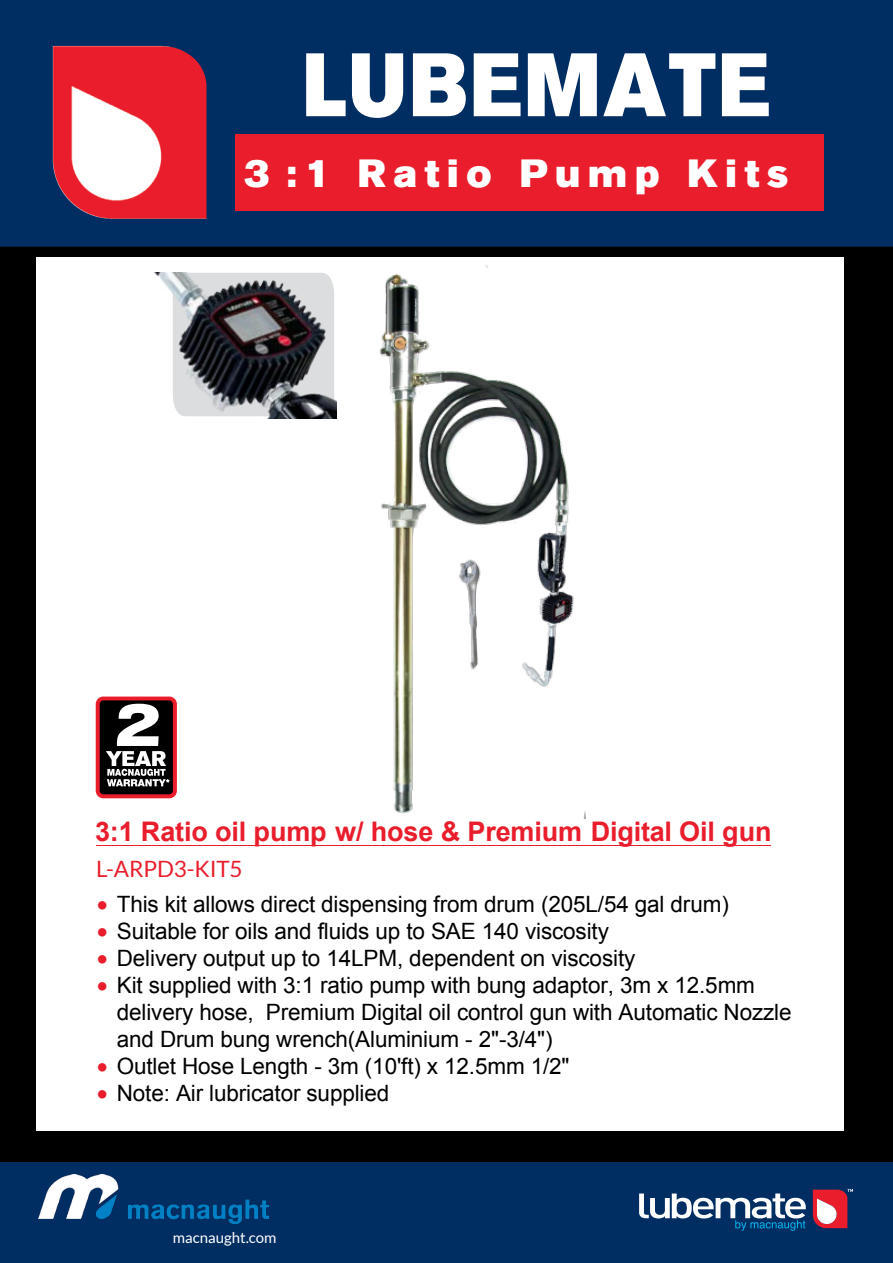
<style>
.page{position:relative;width:893px;height:1263px;background:#fff}
.page>*{position:absolute;margin:0;border:0;box-sizing:border-box;transform-origin:0 0}
.t1{font:89.1px "Akzidenz Grotesk Pro Super";letter-spacing:.035em;color:#fff;scale:.89 1}
.t2{font:39px "Akzidenz Grotesk Pro Super";letter-spacing:.2em;color:#fff}
.t3{font:700 27px "Arial";letter-spacing:-.005em;color:#ea1d2c}
.t4{font:22.5px/27px "Arial";letter-spacing:-.005em;color:#000}
.t5{font:22.5px "Lato";letter-spacing:-.005em;color:#ea1d2c}
.t6{font:15px "Lato";color:#fff}
.s1{font-family:"Lato";color:#ea1d2c}
.s2{font-style:inherit}
</style>
<div class="page">
<div style="left:0;top:247px;width:893px;height:941px;background:#000"></div>
<div style="left:36px;top:257px;width:808px;height:874px;background:#fff"></div>
<hr style="left:96px;top:845px;width:674px;height:1px;background:#ea1d2c">
<img style="left:379px;top:265px;width:207px;height:554px">
<img style="left:155px;top:273px;width:182px;height:145px">
<div style="left:0;top:1162px;width:893px;height:101px;background:#002d62"></div>
<svg style="left:813px;top:1189px;width:40px;height:39px;background:#c25467"></svg>
<svg style="left:639px;top:1193px;width:167px;height:38px"></svg>
<img style="left:38px;top:1174px;width:230px;height:49px">
<div style="left:0;top:0;width:893px;height:247px;background:#002d62"></div>
<div style="left:235px;top:134px;width:588px;height:77px;background:#ea1d2c"></div>
<img style="left:45px;top:44px;width:163px;height:180px">
<svg style="left:96px;top:696px;width:81px;height:102px"></svg>
<div style="left:100px;top:700px;width:73px;height:94px;background:#000;border-radius:4px"></div>
<svg style="left:106px;top:704px;width:64px;height:82px"></svg>
<div style="left:194px;top:36px;width:22px;height:20px;background:#002d62"></div>
<h1 class="t1" style="left:303px;top:27px;width:526px">LUBEMATE</h1>
<h2 class="t2" style="left:244px;top:148px;width:545px">3 :1 Ratio Pump Kits</h2>
<p class="t3" style="left:95px;top:813px;width:678px">3:1 Ratio oil pump w/ hose &amp; Premium Digital Oil gun</p>
<p class="t5" style="left:96px;top:857px;width:148px">L-ARPD3-KIT5</p>
<p class="t4" style="left:96px;top:891px;width:635px"><span class="s1">•</span> This kit allows direct dispensing from drum (205L/54 gal drum)</p>
<p class="t4" style="left:96px;top:918px;width:515px"><span class="s1">•</span> Suitable for oils and f<span class="s2">l</span>uids up to SAE 140 viscosity</p>
<p class="t4" style="left:96px;top:945px;width:541px"><span class="s1">•</span> Delivery output up to 14LPM, <span class="s2">dependent</span> on viscosity</p>
<p class="t4" style="left:117px;top:972px;width:676px;text-indent:-21px"><span class="s1">•</span> Kit supplied with 3:1 ratio pump with bung adaptor, 3m x 12.5mm delivery hose, Premium Digital oil control gun with Automatic Nozzle and Drum bung wrench(Aluminium - 2"-3/4")</p>
<p class="t4" style="left:96px;top:1053px;width:475px"><span class="s1">•</span> Outlet Hose Length - 3m (10'ft) x 12.5mm 1/2"</p>
<p class="t4" style="left:96px;top:1080px;width:295px"><span class="s1">•</span> Note: Air lubricator supplied</p>
<p class="t6" style="left:173px;top:1229px;width:105px">macnaught.com</p>
</div>
